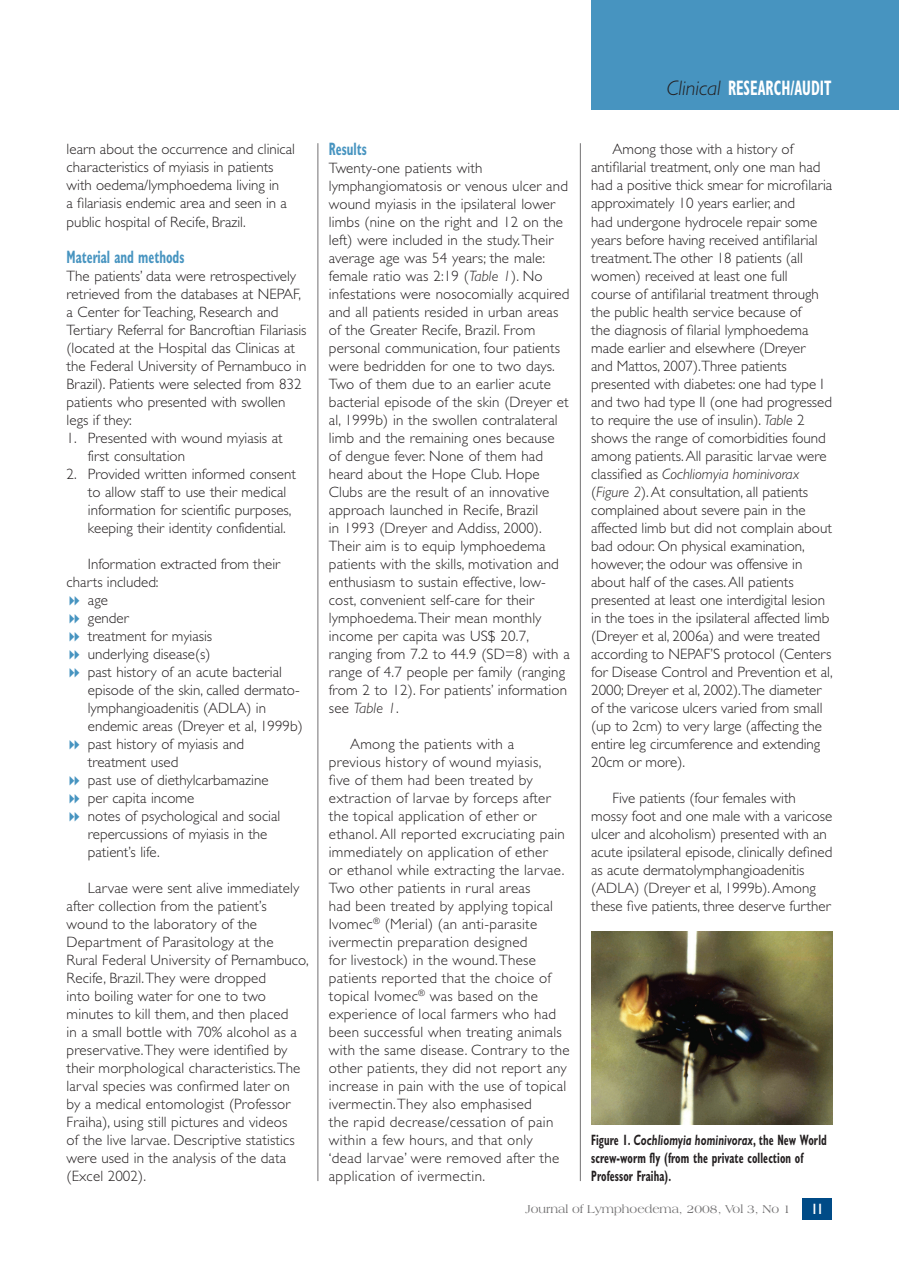
<style>
.page{position:relative;width:899px;height:1269px;background:#fff}
.page>*{position:absolute;margin:0;border:0;box-sizing:border-box;transform-origin:0 0}
.t1{font:700 condensed 21px "Gill Sans";color:#fff;scale:.7 1}
.t2{font:700 condensed 18px "Gill Sans";color:#4794c0;scale:.7 1}
.t3{font:300 15px/18px "Gill Sans";color:#231f20}
.t4{font:300 15px/18px "Gill Sans";letter-spacing:.02em;color:#231f20}
.t5{font:700 condensed 15px/18px "Gill Sans";letter-spacing:.01em;color:#231f20;scale:.7 1}
.t6{font:700 condensed 15px "Gill Sans";color:#fff;scale:.7 1}
.t7{font:12px "Americana BT";color:#727172}
.s1{font-style:italic}
.s2{font-weight:300;font-style:italic;font-stretch:normal;color:#231f20}
.s3{font-style:italic;font-stretch:normal}
</style>
<div class="page">
<hr style="left:318px;top:143px;width:1px;height:1038px;background:#727172">
<div style="left:591px;top:0;width:308px;height:109px;background:#4794c0"></div>
<div style="left:802px;top:1198px;width:30px;height:21px;background:#004b87"></div>
<hr style="left:580px;top:143px;width:1px;height:1038px;background:#727172">
<img style="left:591px;top:932px;width:241px;height:192px">
<p class="t3" style="left:67px;top:141px;width:230px">learn about the occurrence and clinical characteristics of myiasis in patients with oedema/lymphoedema living in<br>a filariasis endemic area and seen in a public hospital of Recife, Brazil.</p>
<p class="t2" style="left:67px;top:246px;width:170px">Material and methods</p>
<p class="t3" style="left:67px;top:267px;width:241px">The patients’ data were retrospectively retrieved from the databases at NEPAF, a Center for Teaching, Research and Tertiary Referral for Bancroftian Filariasis (located at the Hospital das Clinicas at the Federal University of Pernambuco in Brazil). Patients were selected from 832 patients who presented with swollen legs if they:</p>
<p class="t3" style="left:88px;top:429px;width:196px;text-indent:-21px">1. Presented with wound myiasis at first consultation</p>
<p class="t3" style="left:88px;top:465px;width:209px;text-indent:-21px">2. Provided written informed consent to allow staff to use their medical information for scientific purposes, keeping their identity confidential.</p>
<p class="t3" style="left:88px;top:555px;width:194px">Information extracted from their</p>
<p class="t3" style="left:67px;top:573px;width:93px">charts included:</p>
<p class="t3" style="left:88px;top:591px;width:21px">age</p>
<p class="t3" style="left:88px;top:609px;width:42px">gender</p>
<p class="t3" style="left:88px;top:627px;width:126px">treatment for myiasis</p>
<p class="t3" style="left:88px;top:645px;width:124px">underlying disease(s)</p>
<p class="t3" style="left:88px;top:663px;width:195px">past history of an acute bacterial</p>
<p class="t3" style="left:88px;top:681px;width:213px">episode of the skin, called dermato-</p>
<p class="t3" style="left:88px;top:699px;width:180px">lymphangioadenitis (ADLA) in</p>
<p class="t3" style="left:88px;top:717px;width:216px">endemic areas (Dreyer et al, 1999b)</p>
<p class="t3" style="left:88px;top:735px;width:158px">past history of myiasis and</p>
<p class="t3" style="left:88px;top:753px;width:92px">treatment used</p>
<p class="t3" style="left:88px;top:771px;width:182px">past use of diethylcarbamazine</p>
<p class="t3" style="left:88px;top:789px;width:108px">per capita income</p>
<p class="t3" style="left:88px;top:807px;width:194px">notes of psychological and social</p>
<p class="t3" style="left:88px;top:825px;width:181px">repercussions of myiasis in the</p>
<p class="t3" style="left:88px;top:843px;width:73px">patient’s life.</p>
<p class="t3" style="left:67px;top:879px;width:244px;text-indent:21px">Larvae were sent alive immediately after collection from the patient’s wound to the laboratory of the Department of Parasitology at the<br>Rural Federal University of Pernambuco, Recife, Brazil. They were dropped<br>into boiling water for one to two minutes to kill them, and then placed<br>in a small bottle with 70% alcohol as a preservative. They were identified by their morphological characteristics. The larval species was confirmed later on<br>by a medical entomologist (Professor Fraiha), using still pictures and videos<br>of the live larvae. Descriptive statistics were used in the analysis of the data (Excel 2002).</p>
<p class="t2" style="left:329px;top:138px;width:55px">Results</p>
<p class="t3" style="left:329px;top:159px;width:242px">Twenty-one patients with lymphangiomatosis or venous ulcer and wound myiasis in the ipsilateral lower limbs (nine on the right and 12 on the left) were included in the study. Their average age was 54 years; the male: female ratio was 2:19 (<span class="s1">Table 1</span>). No infestations were nosocomially acquired and all patients resided in urban areas of the Greater Recife, Brazil. From personal communication, four patients were bedridden for one to two days.<br>Two of them due to an earlier acute bacterial episode of the skin (Dreyer et al, 1999b) in the swollen contralateral limb and the remaining ones because of dengue fever. None of them had heard about the Hope Club. Hope Clubs are the result of an innovative approach launched in Recife, Brazil<br>in 1993 (Dreyer and Addiss, 2000).<br>Their aim is to equip lymphoedema patients with the skills, motivation and enthusiasm to sustain effective, low&shy;cost, convenient self-care for their lymphoedema. Their mean monthly income per capita was US$ 20.7, ranging from 7.2 to 44.9 (SD=8) with a range of 4.7 people per family (ranging from 2 to 12). For patients’ information see <span class="s1">Table 1</span>.</p>
<p class="t4" style="left:329px;top:735px;width:242px;text-indent:21px">Among the patients with a previous history of wound myiasis,<br>five of them had been treated by extraction of larvae by forceps after the topical application of ether or ethanol. All reported excruciating pain immediately on application of ether<br>or ethanol while extracting the larvae.<br>Two other patients in rural areas<br>had been treated by applying topical Ivomec<sup>®</sup> (Merial) (an anti-parasite ivermectin preparation designed<br>for livestock) in the wound. These patients reported that the choice of topical Ivomec<sup>®</sup> was based on the experience of local farmers who had been successful when treating animals with the same disease. Contrary to the other patients, they did not report any increase in pain with the use of topical ivermectin. They also emphasised<br>the rapid decrease/cessation of pain within a few hours, and that only<br>‘dead larvae’ were removed after the application of ivermectin.</p>
<h1 class="t1" style="left:667px;top:76px;width:237px"><span class="s2">Clinical</span> RESEARCH/AUDIT</h1>
<p class="t3" style="left:591px;top:141px;width:243px;text-indent:21px">Among those with a history of antifilarial treatment, only one man had had a positive thick smear for microfilaria approximately 10 years earlier, and<br>had undergone hydrocele repair some years before having received antifilarial treatment.The other 18 patients (all women) received at least one full<br>course of antifilarial treatment through the public health service because of<br>the diagnosis of filarial lymphoedema made earlier and elsewhere (Dreyer<br>and Mattos, 2007).Three patients presented with diabetes: one had type I and two had type II (one had progressed to require the use of insulin). <span class="s1">Table</span> 2 shows the range of comorbidities found among patients. All parasitic larvae were classified as <span class="s1">Cochliomyia hominivorax </span>(<span class="s1">Figure 2</span>). At consultation, all patients complained about severe pain in the affected limb but did not complain about bad odour. On physical examination, however, the odour was offensive in about half of the cases. All patients presented at least one interdigital lesion in the toes in the ipsilateral affected limb (Dreyer et al, 2006a) and were treated according to NEPAF’S protocol (Centers for Disease Control and Prevention et al, 2000; Dreyer et al, 2002).The diameter of the varicose ulcers varied from small (up to 2cm) to very large (affecting the entire leg circumference and extending 20cm or more).</p>
<p class="t3" style="left:591px;top:789px;width:243px;text-indent:21px">Five patients (four females with mossy foot and one male with a varicose ulcer and alcoholism) presented with an acute ipsilateral episode, clinically defined as acute dermatolymphangioadenitis (ADLA) (Dreyer et al, 1999b). Among these five patients, three deserve further</p>
<p class="t5" style="left:591px;top:1130px;width:338px">Figure 1. <span class="s3">Cochliomyia hominivorax</span>, the New World screw-worm fly (from the private collection of<br>Professor Fraiha).</p>
<p class="t7" style="left:525px;top:1202px;width:267px">Journal of Lymphoedema, 2008, Vol 3, No 1</p>
<p class="t6" style="left:812px;top:1200px;width:17px">11</p>
</div>
